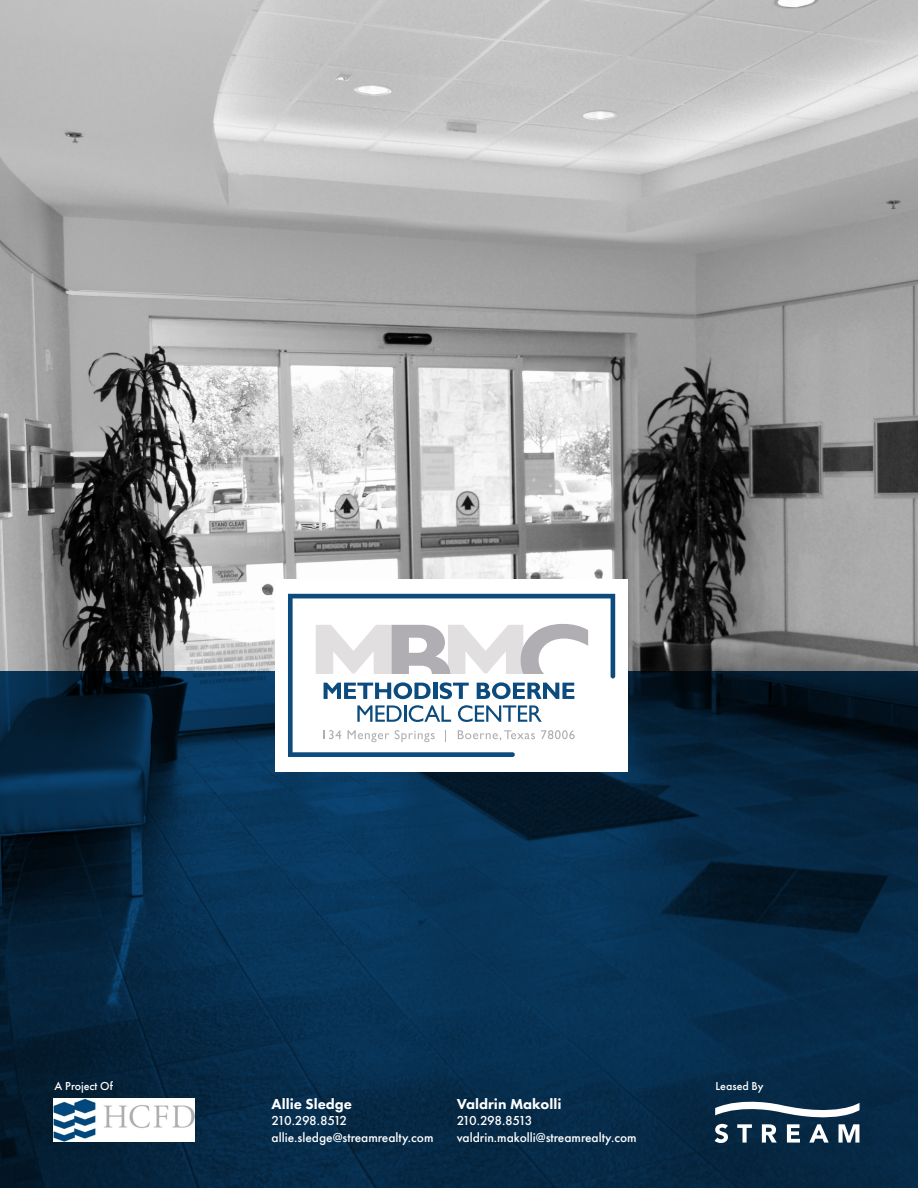
<style>
.page{position:relative;width:918px;height:1188px;background:#fff}
.page>*{position:absolute;margin:0;border:0;box-sizing:border-box;transform-origin:0 0}
.t1{font:800 15px "Futura PT";color:#fff}
.t2{font:500 13.5px/16.2px "Futura PT";color:#fff}
.t3{font:500 12px "Futura PT";color:#fff}
</style>
<div class="page">
<img style="left:0;top:0;width:918px;height:671px">
<svg style="left:0;top:671px;width:918px;height:517px;background:#062a46"></svg>
<div style="left:275px;top:579px;width:353px;height:193px;background:#fff"></div>
<svg style="left:288px;top:594px;width:327px;height:163px"></svg>
<svg style="left:715px;top:1096px;width:145px;height:47px"></svg>
<img style="left:53px;top:1099px;width:142px;height:42px">
<p class="t3" style="left:55px;top:1079px;width:60px">A Project Of</p>
<p class="t3" style="left:716px;top:1079px;width:50px">Leased By</p>
<p class="t1" style="left:272px;top:1095px;width:82px">Allie Sledge</p>
<p class="t2" style="left:272px;top:1113px;width:163px">210.298.8512 allie.sledge@streamrealty.com</p>
<p class="t1" style="left:457px;top:1095px;width:106px">Valdrin Makolli</p>
<p class="t2" style="left:457px;top:1113px;width:181px">210.298.8513 valdrin.makolli@streamrealty.com</p>
</div>
